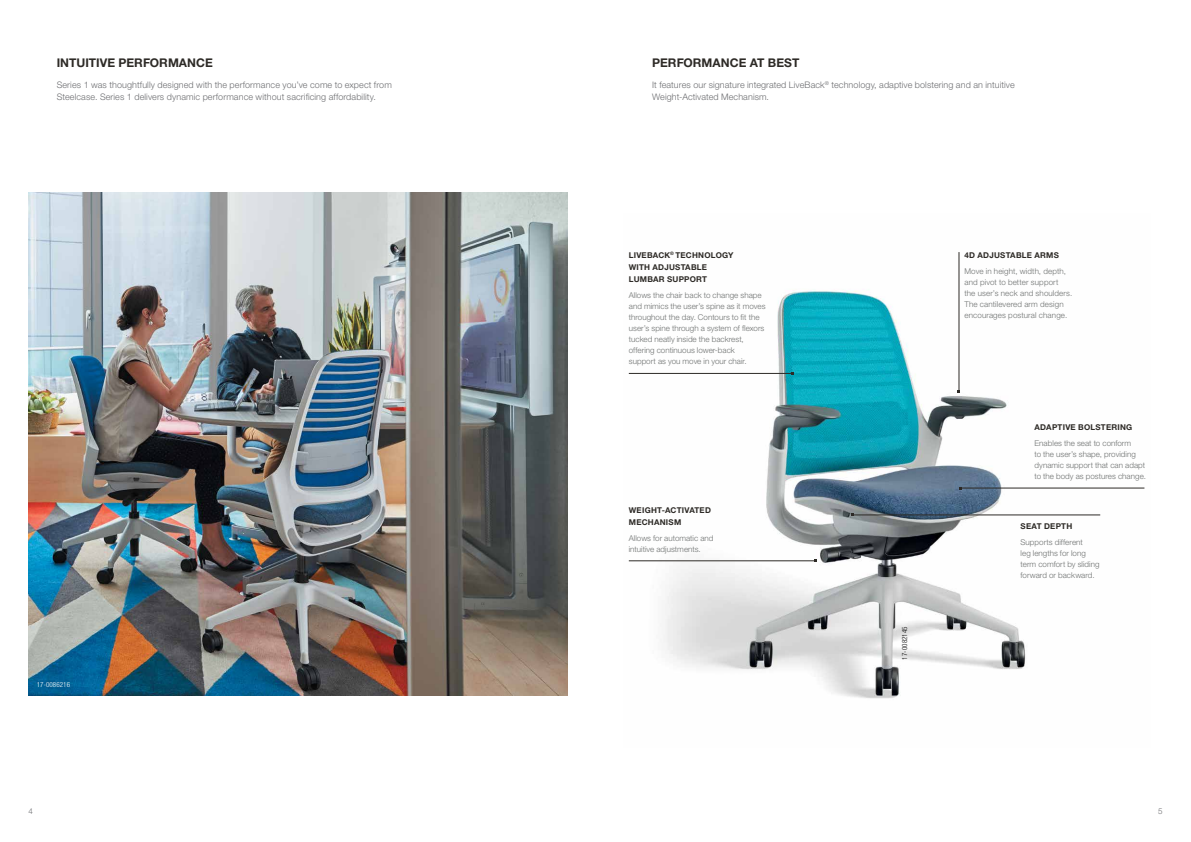
<style>
.page{position:relative;width:1191px;height:842px;background:#fff}
.page>*{position:absolute;margin:0;border:0;box-sizing:border-box;transform-origin:0 0}
.t1{font:700 12px "Helvetica Neue LT Pro";color:#2d2a26}
.t2{font:300 9px/12px "Helvetica Neue LT Pro";letter-spacing:.01em;color:#6d6e71}
.t3{font:300 8px/11px "Helvetica Neue LT Pro";letter-spacing:.005em;color:#6f7271}
.t4{font:700 8px/12px "Helvetica Neue LT Pro";letter-spacing:.03em;color:#2d2a26}
.t5{font:300 8px "Helvetica Neue LT Pro";color:#6d6e71}
.t6{font:300 condensed 7px "Helvetica Neue LT Pro";letter-spacing:.01em;color:#000}
.t7{font:300 condensed 7px "Helvetica Neue LT Pro";letter-spacing:.01em;color:#fff}
</style>
<div class="page">
<img style="left:628px;top:252px;width:517px;height:447px">
<img style="left:28px;top:193px;width:539px;height:503px">
<hr style="left:629px;top:373px;width:163px;height:1px;background:#2d2a26">
<hr style="left:958px;top:252px;width:1px;height:139px;background:#2d2a26">
<hr style="left:961px;top:488px;width:183px;height:1px;background:#2d2a26">
<hr style="left:852px;top:515px;width:248px;height:1px;background:#2d2a26">
<hr style="left:629px;top:560px;width:187px;height:1px;background:#2d2a26">
<h1 class="t1" style="left:57px;top:55px;width:158px">INTUITIVE PERFORMANCE</h1>
<p class="t2" style="left:57px;top:79px;width:337px">Series 1 was thoughtfully designed with the performance you’ve come to expect from<br>Steelcase. Series 1 delivers dynamic performance without sacrificing affordability.</p>
<p class="t7" style="left:37px;top:681px;width:35px">17-0086216</p>
<h1 class="t1" style="left:652px;top:55px;width:149px">PERFORMANCE AT BEST</h1>
<p class="t2" style="left:652px;top:79px;width:364px">It features our signature integrated LiveBack<sup>®</sup> technology, adaptive bolstering and an intuitive<br>Weight-Activated Mechanism.</p>
<p class="t4" style="left:629px;top:249px;width:106px">LIVEBACK<sup>®</sup> TECHNOLOGY<br>WITH ADJUSTABLE<br>LUMBAR SUPPORT</p>
<p class="t3" style="left:629px;top:290px;width:138px">Allows the chair back to change shape and mimics the user’s spine as it moves throughout the day. Contours to fit the user’s spine through a system of flexors tucked neatly inside the backrest, offering continuous lower-back<br>support as you move in your chair.</p>
<p class="t4" style="left:629px;top:504px;width:84px">WEIGHT-ACTIVATED<br>MECHANISM</p>
<p class="t3" style="left:629px;top:533px;width:86px">Allows for automatic and intuitive adjustments.</p>
<p class="t6" style="left:900px;top:660px;width:35px;rotate:-90deg">17-0082145</p>
<p class="t4" style="left:964px;top:249px;width:96px">4D ADJUSTABLE ARMS</p>
<p class="t3" style="left:964px;top:266px;width:109px">Move in height, width, depth, and pivot to better support<br>the user’s neck and shoulders.<br>The cantilevered arm design encourages postural change.</p>
<p class="t4" style="left:1034px;top:421px;width:99px">ADAPTIVE BOLSTERING</p>
<p class="t3" style="left:1034px;top:438px;width:113px">Enables the seat to conform<br>to the user’s shape, providing dynamic support that can adapt to the body as postures change.</p>
<p class="t4" style="left:1020px;top:519px;width:53px">SEAT DEPTH</p>
<p class="t3" style="left:1020px;top:536px;width:80px">Supports different<br>leg lengths for long term comfort by sliding forward or backward.</p>
<p class="t5" style="left:28px;top:806px;width:6px">4</p>
<p class="t5" style="left:1158px;top:806px;width:6px">5</p>
</div>
